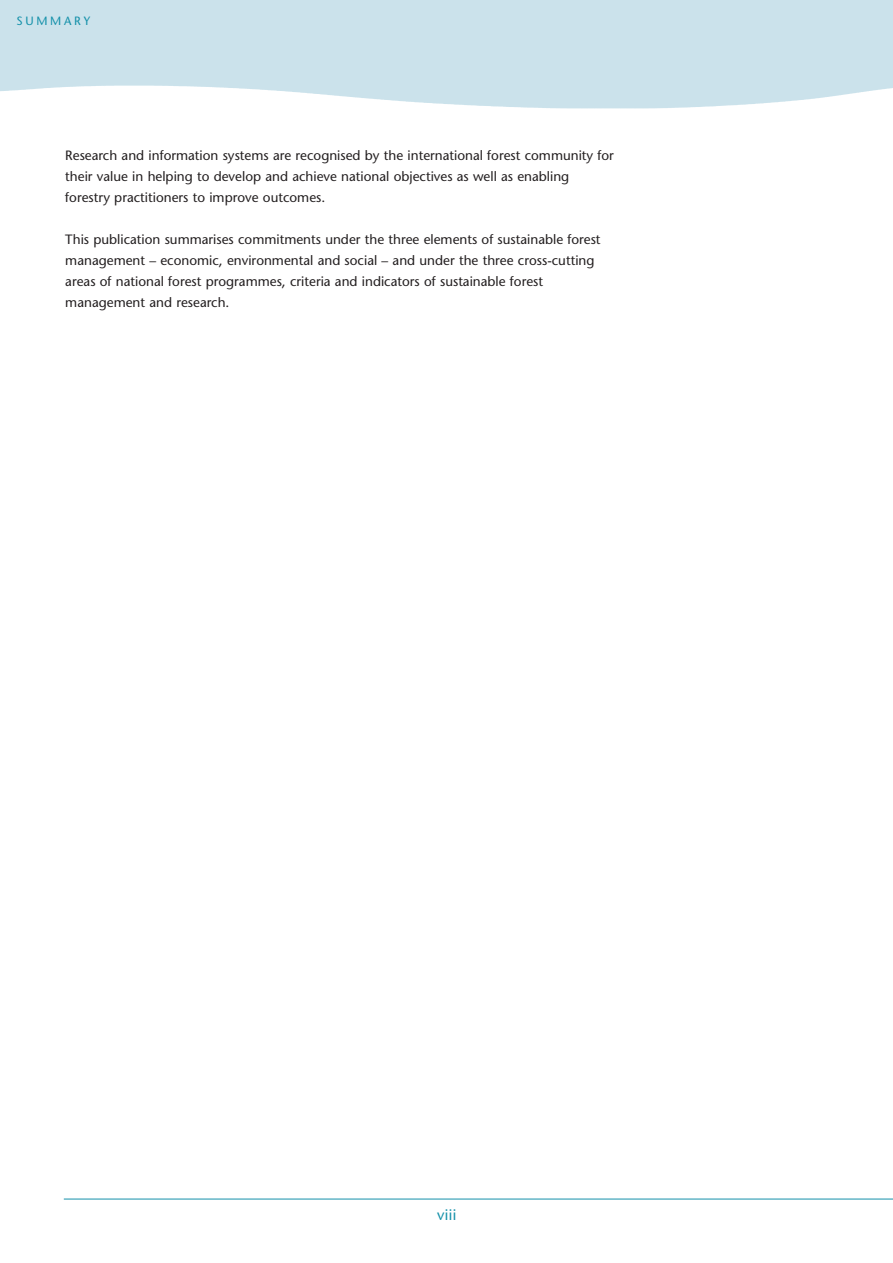
<style>
.page{position:relative;width:893px;height:1263px;background:#fff}
.page>*{position:absolute;margin:0;border:0;box-sizing:border-box;transform-origin:0 0}
.t1{font:15px "Stone Sans";color:#1591aa}
.t2{font:13.5px/21px "Stone Sans";color:#231f20}
.t3{font:12px "Stone Sans";letter-spacing:.23em;color:#1591aa}
</style>
<div class="page">
<div style="left:0;top:0;width:892px;height:63px;background:#cbe2eb"></div>
<hr style="left:64px;top:1199px;width:828px;height:1px;background:#1591aa">
<p class="t3" style="left:16px;top:16px;width:75px">SUMMARY</p>
<p class="t2" style="left:65px;top:146px;width:550px">Research and information systems are recognised by the international forest community for their value in helping to develop and achieve national objectives as well as enabling forestry practitioners to improve outcomes.</p>
<p class="t2" style="left:65px;top:230px;width:537px">This publication summarises commitments under the three elements of sustainable forest management – economic, environmental and social – and under the three cross-cutting areas of national forest programmes, criteria and indicators of sustainable forest management and research.</p>
<p class="t1" style="left:437px;top:1209px;width:21px">viii</p>
</div>
